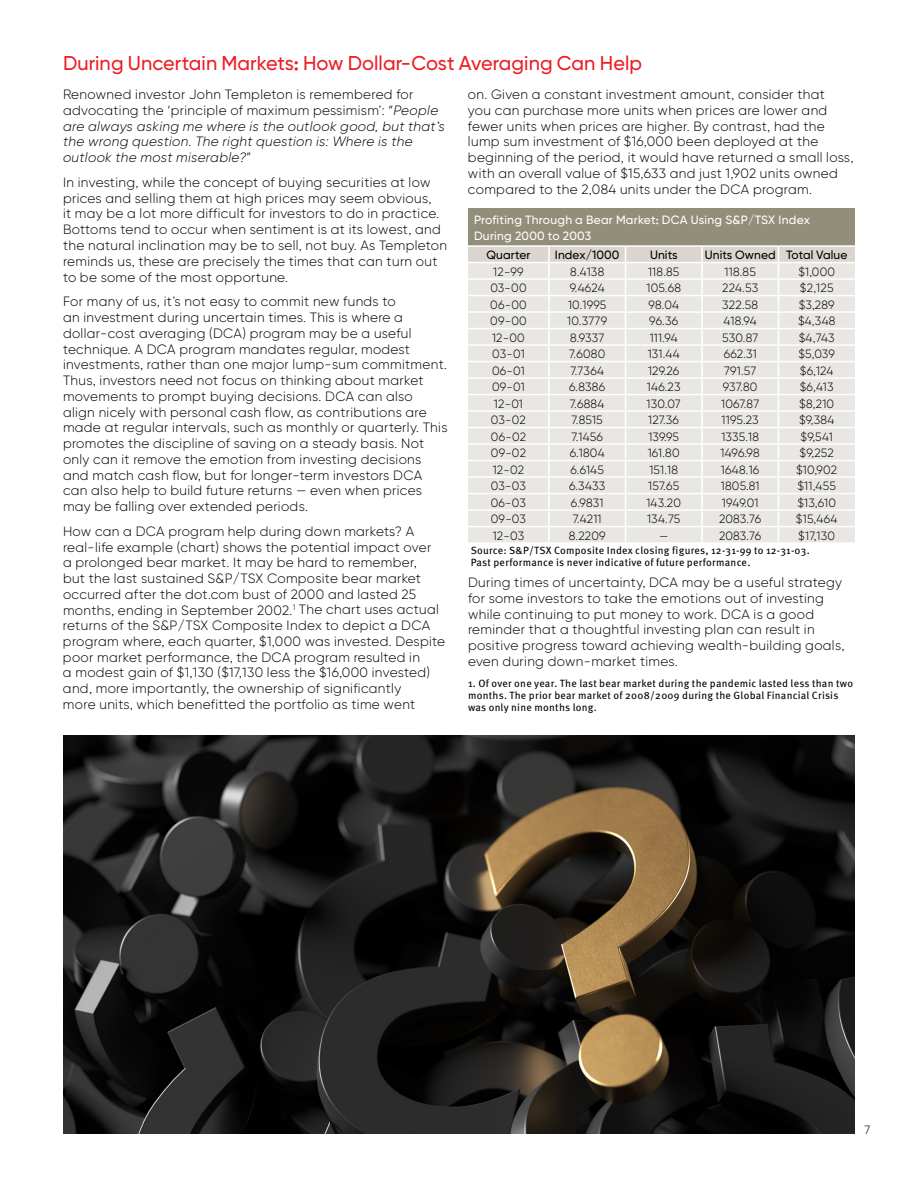
<style>
.page{position:relative;width:918px;height:1188px;background:#fff}
.page>*{position:absolute;margin:0;border:0;box-sizing:border-box;transform-origin:0 0}
.t1{font:500 19.95px "Gilroy BN";color:#ed1d24}
.t2{font:300 13.5px/15.8px "Gilroy BN";letter-spacing:.025em;color:#000}
.t3{font:italic 300 13.5px/15.8px "Gilroy BN";letter-spacing:.025em;color:#000}
.t4{font:300 12px "Gilroy BN";letter-spacing:.02em;color:#000}
.t5{font:500 12px/15.8px "Gilroy BN";letter-spacing:.025em;color:#fff}
.t6{font:500 12px "Gilroy BN";letter-spacing:.01em;color:#000}
.t7{font:10.5px/12px "Meta OT";letter-spacing:.025em;color:#000}
.s1{font-style:normal}
</style>
<div class="page">
<img style="left:63px;top:735px;width:792px;height:399px">
<div style="left:468px;top:209px;width:387px;height:37px;background:#938e7a"></div>
<hr style="left:468px;top:245px;width:81px;height:2px;background:#fff">
<hr style="left:549px;top:245px;width:77px;height:2px;background:#fff">
<hr style="left:626px;top:245px;width:76px;height:2px;background:#fff">
<hr style="left:702px;top:245px;width:76px;height:2px;background:#fff">
<hr style="left:778px;top:245px;width:77px;height:2px;background:#fff">
<svg style="left:468px;top:246px;width:387px;height:296px;background:#eae8e4"></svg>
<h1 class="t1" style="left:63px;top:51px;width:581px">During Uncertain Markets: How Dollar-Cost Averaging Can Help</h1>
<p class="t3" style="left:63px;top:86px;width:383px"><span class="s1">Renowned investor John Templeton is remembered for advocating the ‘principle of maximum pessimism’: “</span>People are always asking me where is the outlook good, but that’s the wrong question. The right question is: Where is the outlook the most miserable?<span class="s1">”</span></p>
<p class="t2" style="left:63px;top:174px;width:386px">In investing, while the concept of buying securities at low prices and selling them at high prices may seem obvious,<br>it may be a lot more difficult for investors to do in practice.<br>Bottoms tend to occur when sentiment is at its lowest, and the natural inclination may be to sell, not buy. As Templeton reminds us, these are precisely the times that can turn out to be some of the most opportune.</p>
<p class="t2" style="left:63px;top:294px;width:386px">For many of us, it’s not easy to commit new funds to<br>an investment during uncertain times. This is where a dollar-cost averaging (DCA) program may be a useful technique. A DCA program mandates regular, modest investments, rather than one major lump-sum commitment.<br>Thus, investors need not focus on thinking about market movements to prompt buying decisions. DCA can also align nicely with personal cash flow, as contributions are made at regular intervals, such as monthly or quarterly. This promotes the discipline of saving on a steady basis. Not only can it remove the emotion from investing decisions and match cash flow, but for longer-term investors DCA can also help to build future returns — even when prices may be falling over extended periods.</p>
<p class="t2" style="left:63px;top:523px;width:384px">How can a DCA program help during down markets? A real-life example (chart) shows the potential impact over<br>a prolonged bear market. It may be hard to remember,<br>but the last sustained S&amp;P/TSX Composite bear market occurred after the dot.com bust of 2000 and lasted 25 months, ending in September 2002.<sup>1</sup> The chart uses actual returns of the S&amp;P/TSX Composite Index to depict a DCA program where, each quarter, $1,000 was invested. Despite poor market performance, the DCA program resulted in<br>a modest gain of $1,130 ($17,130 less the $16,000 invested) and, more importantly, the ownership of significantly<br>more units, which benefitted the portfolio as time went</p>
<p class="t2" style="left:468px;top:86px;width:387px">on. Given a constant investment amount, consider that<br>you can purchase more units when prices are lower and fewer units when prices are higher. By contrast, had the lump sum investment of $16,000 been deployed at the beginning of the period, it would have returned a small loss, with an overall value of $15,633 and just 1,902 units owned compared to the 2,084 units under the DCA program.</p>
<p class="t5" style="left:474px;top:212px;width:337px">Profiting Through a Bear Market: DCA Using S&amp;P/TSX Index<br>During 2000 to 2003</p>
<p class="t6" style="left:486px;top:248px;width:46px">Quarter</p>
<p class="t6" style="left:555px;top:248px;width:66px">Index/1000</p>
<p class="t6" style="left:650px;top:248px;width:29px">Units</p>
<p class="t6" style="left:705px;top:248px;width:144px">Units Owned Total Value</p>
<p class="t4" style="left:493px;top:264px;width:32px">12-99</p>
<p class="t4" style="left:570px;top:264px;width:36px">8.4138</p>
<p class="t4" style="left:648px;top:264px;width:33px">118.85</p>
<p class="t4" style="left:725px;top:264px;width:33px">118.85</p>
<p class="t4" style="left:798px;top:264px;width:38px">$1,000</p>
<p class="t4" style="left:490px;top:281px;width:38px">03-00</p>
<p class="t4" style="left:570px;top:281px;width:36px">9.4624</p>
<p class="t4" style="left:646px;top:281px;width:36px">105.68</p>
<p class="t4" style="left:722px;top:281px;width:37px">224.53</p>
<p class="t4" style="left:800px;top:281px;width:35px">$2,125</p>
<p class="t4" style="left:490px;top:297px;width:38px">06-00</p>
<p class="t4" style="left:568px;top:297px;width:40px">10.1995</p>
<p class="t4" style="left:648px;top:297px;width:32px">98.04</p>
<p class="t4" style="left:722px;top:297px;width:37px">322.58</p>
<p class="t4" style="left:799px;top:297px;width:38px">$3,289</p>
<p class="t4" style="left:490px;top:314px;width:38px">09-00</p>
<p class="t4" style="left:567px;top:314px;width:41px">10.3779</p>
<p class="t4" style="left:649px;top:314px;width:30px">96.36</p>
<p class="t4" style="left:724px;top:314px;width:35px">418.94</p>
<p class="t4" style="left:798px;top:314px;width:39px">$4,348</p>
<p class="t4" style="left:492px;top:330px;width:34px">12-00</p>
<p class="t4" style="left:570px;top:330px;width:36px">8.9337</p>
<p class="t4" style="left:650px;top:330px;width:29px">111.94</p>
<p class="t4" style="left:722px;top:330px;width:38px">530.87</p>
<p class="t4" style="left:799px;top:330px;width:37px">$4,743</p>
<p class="t4" style="left:492px;top:347px;width:34px">03-01</p>
<p class="t4" style="left:569px;top:347px;width:37px">7.6080</p>
<p class="t4" style="left:648px;top:347px;width:33px">131.44</p>
<p class="t4" style="left:724px;top:347px;width:35px">662.31</p>
<p class="t4" style="left:798px;top:347px;width:38px">$5,039</p>
<p class="t4" style="left:492px;top:363px;width:34px">06-01</p>
<p class="t4" style="left:570px;top:363px;width:35px">7.7364</p>
<p class="t4" style="left:648px;top:363px;width:33px">129.26</p>
<p class="t4" style="left:724px;top:363px;width:34px">791.57</p>
<p class="t4" style="left:800px;top:363px;width:35px">$6,124</p>
<p class="t4" style="left:492px;top:380px;width:34px">09-01</p>
<p class="t4" style="left:569px;top:380px;width:38px">6.8386</p>
<p class="t4" style="left:647px;top:380px;width:35px">146.23</p>
<p class="t4" style="left:723px;top:380px;width:36px">937.80</p>
<p class="t4" style="left:800px;top:380px;width:35px">$6,413</p>
<p class="t4" style="left:494px;top:396px;width:31px">12-01</p>
<p class="t4" style="left:570px;top:396px;width:36px">7.6884</p>
<p class="t4" style="left:647px;top:396px;width:36px">130.07</p>
<p class="t4" style="left:721px;top:396px;width:40px">1067.87</p>
<p class="t4" style="left:799px;top:396px;width:36px">$8,210</p>
<p class="t4" style="left:491px;top:413px;width:36px">03-02</p>
<p class="t4" style="left:572px;top:413px;width:33px">7.8515</p>
<p class="t4" style="left:648px;top:413px;width:32px">127.36</p>
<p class="t4" style="left:722px;top:413px;width:39px">1195.23</p>
<p class="t4" style="left:799px;top:413px;width:37px">$9,384</p>
<p class="t4" style="left:491px;top:429px;width:37px">06-02</p>
<p class="t4" style="left:571px;top:429px;width:33px">7.1456</p>
<p class="t4" style="left:648px;top:429px;width:32px">139.95</p>
<p class="t4" style="left:721px;top:429px;width:39px">1335.18</p>
<p class="t4" style="left:801px;top:429px;width:34px">$9,541</p>
<p class="t4" style="left:491px;top:446px;width:37px">09-02</p>
<p class="t4" style="left:570px;top:446px;width:36px">6.1804</p>
<p class="t4" style="left:648px;top:446px;width:33px">161.80</p>
<p class="t4" style="left:721px;top:446px;width:41px">1496.98</p>
<p class="t4" style="left:800px;top:446px;width:36px">$9,252</p>
<p class="t4" style="left:493px;top:462px;width:33px">12-02</p>
<p class="t4" style="left:571px;top:462px;width:35px">6.6145</p>
<p class="t4" style="left:649px;top:462px;width:30px">151.18</p>
<p class="t4" style="left:721px;top:462px;width:40px">1648.16</p>
<p class="t4" style="left:796px;top:462px;width:43px">$10,902</p>
<p class="t4" style="left:491px;top:479px;width:36px">03-03</p>
<p class="t4" style="left:569px;top:479px;width:38px">6.3433</p>
<p class="t4" style="left:648px;top:479px;width:33px">157.65</p>
<p class="t4" style="left:721px;top:479px;width:40px">1805.81</p>
<p class="t4" style="left:797px;top:479px;width:40px">$11,455</p>
<p class="t4" style="left:491px;top:495px;width:37px">06-03</p>
<p class="t4" style="left:571px;top:495px;width:34px">6.9831</p>
<p class="t4" style="left:646px;top:495px;width:36px">143.20</p>
<p class="t4" style="left:722px;top:495px;width:38px">1949.01</p>
<p class="t4" style="left:797px;top:495px;width:40px">$13,610</p>
<p class="t4" style="left:491px;top:512px;width:37px">09-03</p>
<p class="t4" style="left:573px;top:512px;width:30px">7.4211</p>
<p class="t4" style="left:647px;top:512px;width:35px">134.75</p>
<p class="t4" style="left:719px;top:512px;width:44px">2083.76</p>
<p class="t4" style="left:796px;top:512px;width:43px">$15,464</p>
<p class="t4" style="left:493px;top:528px;width:33px">12-03</p>
<p class="t4" style="left:569px;top:528px;width:38px">8.2209</p>
<p class="t4" style="left:659px;top:528px;width:11px">—</p>
<p class="t4" style="left:719px;top:528px;width:44px">2083.76</p>
<p class="t4" style="left:798px;top:528px;width:38px">$17,130</p>
<p class="t7" style="left:471px;top:544px;width:341px">Source: S&amp;P/TSX Composite Index closing figures, 12-31-99 to 12-31-03.<br>Past performance is never indicative of future performance.</p>
<p class="t2" style="left:468px;top:574px;width:378px">During times of uncertainty, DCA may be a useful strategy for some investors to take the emotions out of investing while continuing to put money to work. DCA is a good reminder that a thoughtful investing plan can result in positive progress toward achieving wealth-building goals, even during down-market times.</p>
<p class="t7" style="left:468px;top:677px;width:387px">1. Of over one year. The last bear market during the pandemic lasted less than two months. The prior bear market of 2008/2009 during the Global Financial Crisis was only nine months long.</p>
<p class="t4" style="left:864px;top:1122px;width:7px">7</p>
</div>
